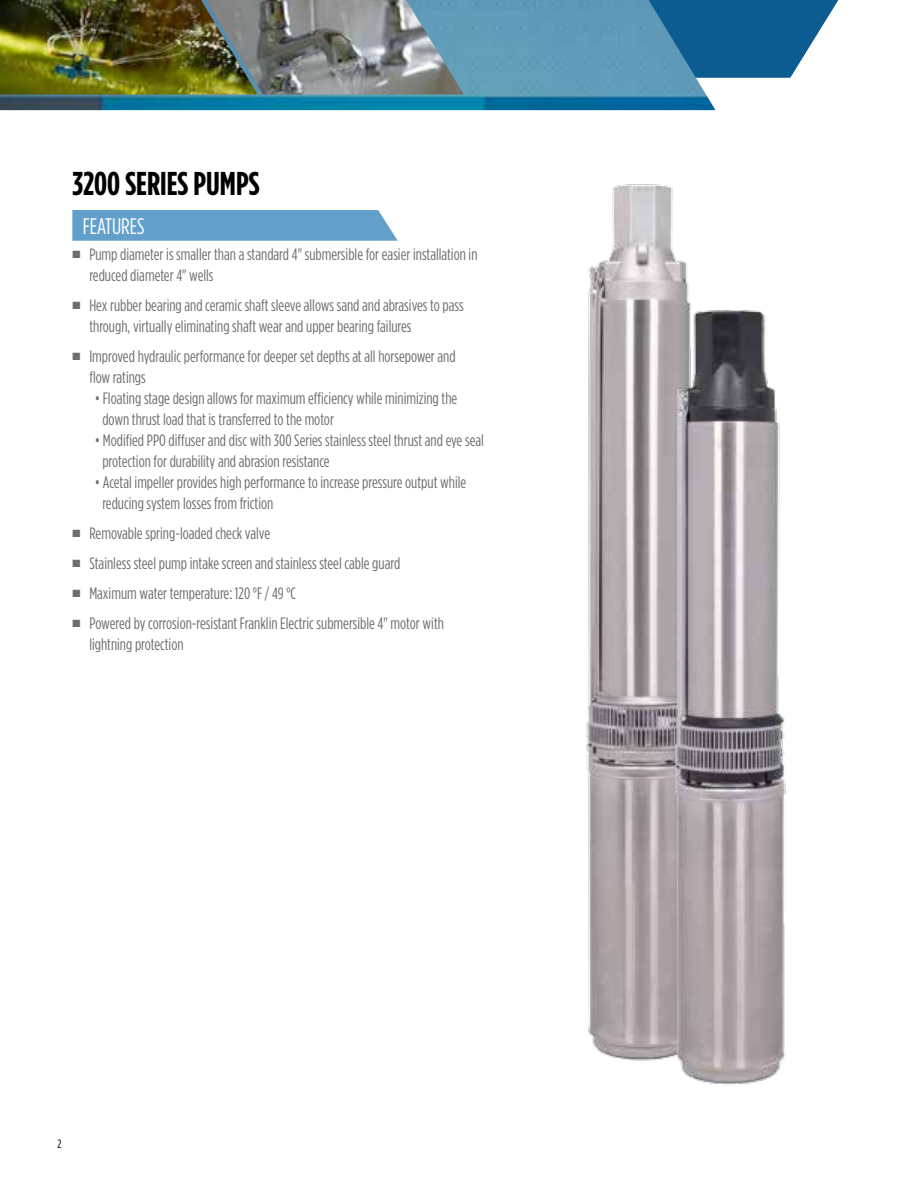
<style>
.page{position:relative;width:918px;height:1188px;background:#fff}
.page>*{position:absolute;margin:0;border:0;box-sizing:border-box;transform-origin:0 0}
.t1{font:700 33px "Gotham Condensed";color:#000}
.t2{font:22.5px "Gotham Condensed";color:#fff}
.t3{font:16.5px/21px "Gotham Condensed";color:#6d6e71}
.t4{font:12px "Gotham Condensed";color:#000}
</style>
<div class="page">
<svg style="left:716px;top:0;width:123px;height:78px"></svg>
<img style="left:0;top:0;width:716px;height:110px">
<img style="left:0;top:0;width:198px;height:94px">
<img style="left:198px;top:0;width:266px;height:94px">
<div style="left:72px;top:210px;width:326px;height:31px;background:#629fcb"></div>
<img style="left:586px;top:184px;width:200px;height:901px">
<h1 class="t1" style="left:72px;top:164px;width:189px">3200 SERIES PUMPS</h1>
<h2 class="t2" style="left:83px;top:213px;width:64px">FEATURES</h2>
<p class="t3" style="left:89px;top:244px;width:390px;text-indent:-17px">■ Pump diameter is smaller than a standard 4" submersible for easier installation in reduced diameter 4" wells</p>
<p class="t3" style="left:89px;top:295px;width:376px;text-indent:-17px">■ Hex rubber bearing and ceramic shaft sleeve allows sand and abrasives to pass through, virtually eliminating shaft wear and upper bearing failures</p>
<p class="t3" style="left:89px;top:346px;width:368px;text-indent:-17px">■ Improved hydraulic performance for deeper set depths at all horsepower and flow ratings</p>
<p class="t3" style="left:102px;top:388px;width:356px;text-indent:-7px">• Floating stage design allows for maximum efficiency while minimizing the down thrust load that is transferred to the motor</p>
<p class="t3" style="left:102px;top:430px;width:383px;text-indent:-7px">• Modified PPO diffuser and disc with 300 Series stainless steel thrust and eye seal protection for durability and abrasion resistance</p>
<p class="t3" style="left:102px;top:472px;width:366px;text-indent:-7px">• Acetal impeller provides high performance to increase pressure output while reducing system losses from friction</p>
<p class="t3" style="left:72px;top:523px;width:199px">■ Removable spring-loaded check valve</p>
<p class="t3" style="left:72px;top:553px;width:329px">■ Stainless steel pump intake screen and stainless steel cable guard</p>
<p class="t3" style="left:72px;top:583px;width:225px">■ Maximum water temperature: 120 °F / 49 °C</p>
<p class="t3" style="left:89px;top:613px;width:356px;text-indent:-17px">■ Powered by corrosion-resistant Franklin Electric submersible 4" motor with lightning protection</p>
<p class="t4" style="left:57px;top:1137px;width:5px">2</p>
</div>
